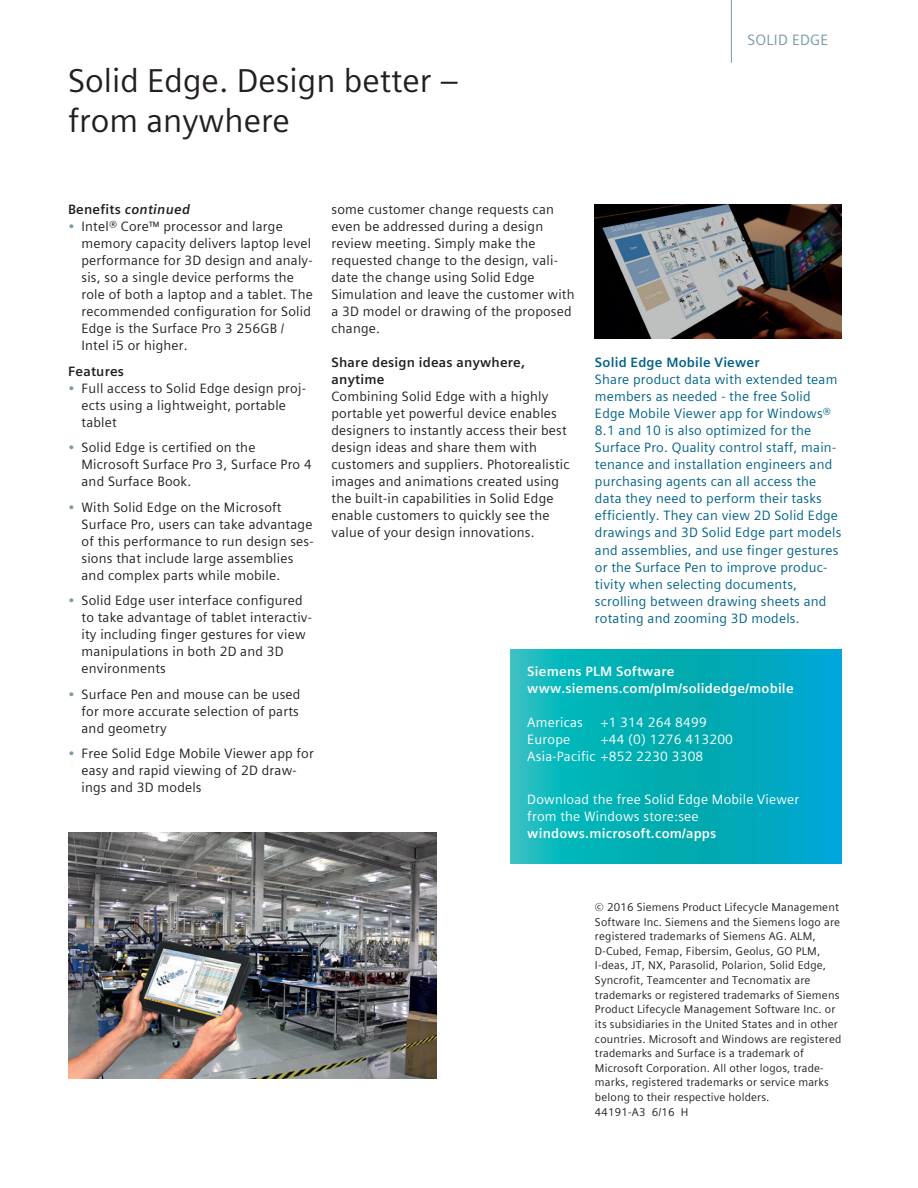
<style>
.page{position:relative;width:918px;height:1188px;background:#fff}
.page>*{position:absolute;margin:0;border:0;box-sizing:border-box;transform-origin:0 0}
.t1{font:33px/39.6px "Siemens Sans Global";color:#231f20}
.t2{font:15px "Siemens Sans Global";letter-spacing:.015em;color:#7b99a9}
.t3{font:13.5px/17px "Siemens Sans Global";letter-spacing:.015em;color:#231f20}
.t4{font:13.5px/17px "Siemens Sans Global";letter-spacing:.015em;color:#006288}
.t5{font:13.5px/17px "Siemens Sans Global";letter-spacing:.015em;color:#fff}
.t6{font:700 13.5px/17px "Siemens Sans Global";letter-spacing:.015em;color:#fff}
.t7{font:700 13.5px/17px "Siemens Sans Global";letter-spacing:.015em;color:#231f20}
.t8{font:700 13.5px "Siemens Sans Global";letter-spacing:.015em;color:#006288}
.t9{font:italic 700 13.5px "Siemens Sans Global";letter-spacing:.015em;color:#231f20}
.t10{font:11.25px/14.7px "Siemens Sans Global";letter-spacing:.015em;color:#231f20}
.s1{font-style:normal}
.s2{color:#7b99a9}
</style>
<div class="page">
<img style="left:68px;top:833px;width:369px;height:245px">
<img style="left:595px;top:204px;width:247px;height:135px">
<svg style="left:510px;top:649px;width:331px;height:214px;background:#05aebb"></svg>
<hr style="left:731px;top:0;width:1px;height:63px;background:#7b99a9">
<h1 class="t1" style="left:68px;top:61px;width:392px">Solid Edge. Design better – from anywhere</h1>
<p class="t2" style="left:748px;top:29px;width:83px">SOLID EDGE</p>
<p class="t9" style="left:68px;top:199px;width:124px"><span class="s1">Benefits</span> continued</p>
<p class="t3" style="left:82px;top:218px;width:233px;text-indent:-14px"><span class="s2">•</span> Intel® Core™ processor and large memory capacity delivers laptop level performance for 3D design and analy&shy;sis, so a single device performs the role of both a laptop and a tablet. The recommended configuration for Solid Edge is the Surface Pro 3 256GB / Intel i5 or higher.</p>
<p class="t7" style="left:68px;top:363px;width:58px">Features</p>
<p class="t3" style="left:82px;top:380px;width:226px;text-indent:-14px"><span class="s2">•</span> Full access to Solid Edge design proj&shy;ects using a lightweight, portable tablet</p>
<p class="t3" style="left:82px;top:439px;width:232px;text-indent:-14px"><span class="s2">•</span> Solid Edge is certified on the<br>Microsoft Surface Pro 3, Surface Pro 4 and Surface Book.</p>
<p class="t3" style="left:82px;top:499px;width:234px;text-indent:-14px"><span class="s2">•</span> With Solid Edge on the Microsoft Surface Pro, users can take advantage of this performance to run design ses&shy;sions that include large assemblies and complex parts while mobile.</p>
<p class="t3" style="left:82px;top:592px;width:232px;text-indent:-14px"><span class="s2">•</span> Solid Edge user interface configured to take advantage of tablet interactiv&shy;ity including finger gestures for view manipulations in both 2D and 3D environments</p>
<p class="t3" style="left:82px;top:686px;width:220px;text-align:justify;text-indent:-14px"><span class="s2">•</span> Surface Pen and mouse can be used for more accurate selection of parts and geometry</p>
<p class="t3" style="left:82px;top:745px;width:234px;text-indent:-14px"><span class="s2">•</span> Free Solid Edge Mobile Viewer app for easy and rapid viewing of 2D draw&shy;ings and 3D models</p>
<p class="t3" style="left:332px;top:201px;width:245px">some customer change requests can even be addressed during a design review meeting. Simply make the requested change to the design, vali&shy;date the change using Solid Edge<br>Simulation and leave the customer with a 3D model or drawing of the proposed change.</p>
<p class="t7" style="left:332px;top:354px;width:195px">Share design ideas anywhere, anytime</p>
<p class="t3" style="left:332px;top:388px;width:240px">Combining Solid Edge with a highly portable yet powerful device enables designers to instantly access their best design ideas and share them with customers and suppliers. Photorealistic images and animations created using the built-in capabilities in Solid Edge enable customers to quickly see the value of your design innovations.</p>
<p class="t8" style="left:595px;top:352px;width:166px">Solid Edge Mobile Viewer</p>
<p class="t4" style="left:595px;top:371px;width:248px">Share product data with extended team members as needed - the free Solid Edge Mobile Viewer app for Windows® 8.1 and 10 is also optimized for the Surface Pro. Quality control staff, main&shy;tenance and installation engineers and purchasing agents can all access the data they need to perform their tasks efficiently. They can view 2D Solid Edge drawings and 3D Solid Edge part models and assemblies, and use finger gestures or the Surface Pen to improve produc&shy;tivity when selecting documents, scrolling between drawing sheets and rotating and zooming 3D models.</p>
<p class="t6" style="left:527px;top:663px;width:268px">Siemens PLM Software www.siemens.com/plm/solidedge/mobile</p>
<p class="t5" style="left:527px;top:714px;width:57px">Americas</p>
<p class="t5" style="left:601px;top:714px;width:108px">+1 314 264 8499</p>
<p class="t5" style="left:527px;top:731px;width:44px">Europe</p>
<p class="t5" style="left:527px;top:731px;width:207px;text-indent:73px">+44 (0) 1276 413200<br>Asia-Pacific +852 2230 3308</p>
<p class="t5" style="left:527px;top:791px;width:273px">Download the free Solid Edge Mobile Viewer from the Windows store:see</p>
<p class="t6" style="left:527px;top:825px;width:191px">windows.microsoft.com/apps</p>
<p class="t10" style="left:595px;top:900px;width:248px">© 2016 Siemens Product Lifecycle Management Software Inc. Siemens and the Siemens logo are registered trademarks of Siemens AG. ALM, D-Cubed, Femap, Fibersim, Geolus, GO PLM, I-deas, JT, NX, Parasolid, Polarion, Solid Edge, Syncrofit, Teamcenter and Tecnomatix are trademarks or registered trademarks of Siemens Product Lifecycle Management Software Inc. or its subsidiaries in the United States and in other countries. Microsoft and Windows are registered trademarks and Surface is a trademark of Microsoft Corporation. All other logos, trade&shy;marks, registered trademarks or service marks belong to their respective holders.<br>44191-A3 6/16 H</p>
</div>
